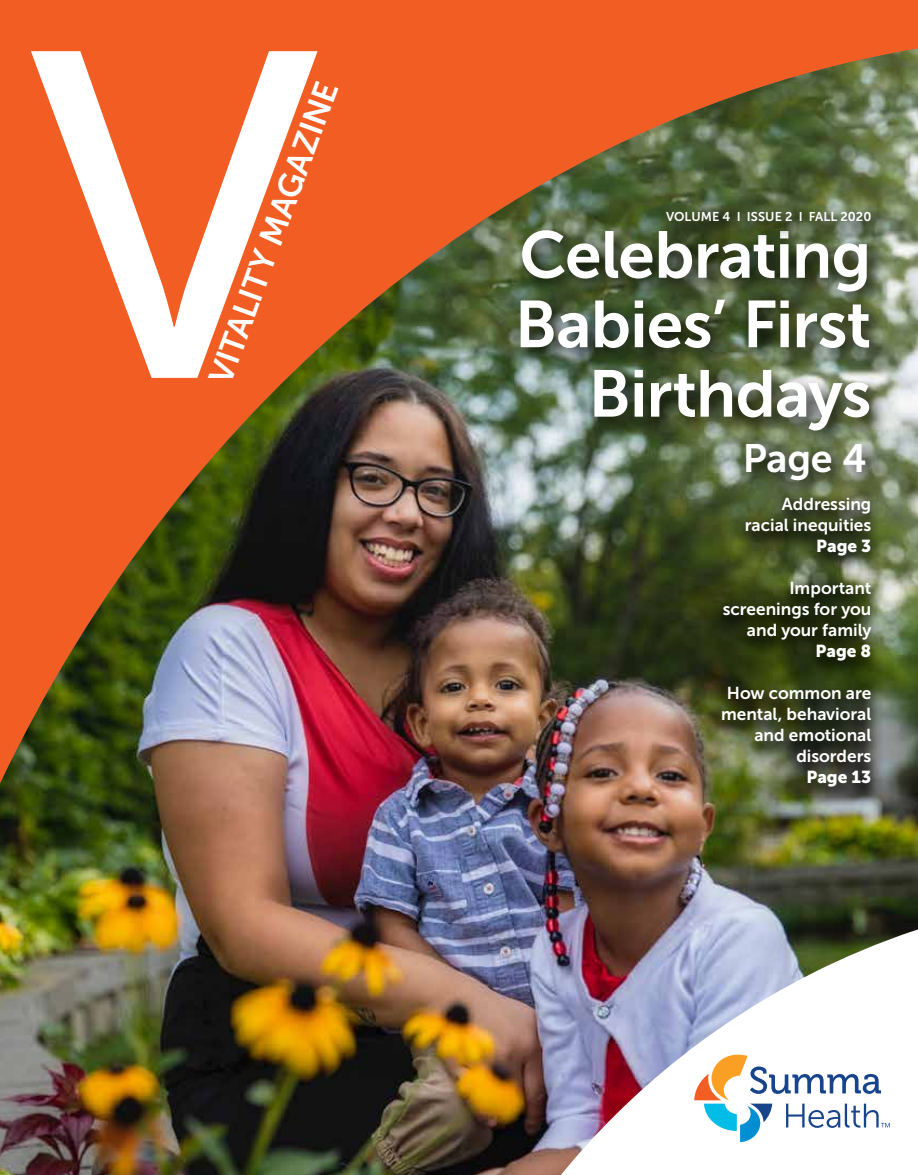
<style>
.page{position:relative;width:918px;height:1175px;background:#fff}
.page>*{position:absolute;margin:0;border:0;box-sizing:border-box;transform-origin:0 0}
.t1{font:462.45px "Museo Sans 500";color:#fff}
.t2{font:65.85px/69.4px "Museo Sans 700";letter-spacing:-.015em;color:#fff;text-align:right}
.t3{font:39.45px "Museo Sans 700";color:#fff}
.t4{font:33.3px "Museo Sans 700";color:#fff}
.t5{font:17.25px/21px "Museo Sans 700";color:#fff;text-align:right}
.t6{font:17.25px "Museo Sans 900";color:#fff}
.t7{font:12.75px "Museo Sans 700";letter-spacing:.005em;color:#fff}
</style>
<div class="page">
<div style="left:0;top:0;width:918px;height:1174px;background:#f15d22"></div>
<img style="left:0;top:48px;width:918px;height:1126px">
<img style="left:498px;top:920px;width:420px;height:254px">
<svg style="left:694px;top:1054px;width:196px;height:87px;background:#d4dce0"></svg>
<div style="left:513px;top:222px;width:377px;height:229px;background:#000;opacity:.75"></div>
<div style="left:659px;top:204px;width:232px;height:38px;background:#000;opacity:.75"></div>
<div style="left:708px;top:490px;width:177px;height:317px;background:#000;opacity:.75"></div>
<div style="left:739px;top:436px;width:147px;height:64px;background:#000;opacity:.75"></div>
<h1 class="t1" style="left:28px;top:-35px;width:294px">V</h1>
<h3 class="t4" style="left:202px;top:375px;width:320px;rotate:-70deg">VITALITY MAGAZINE</h3>
<p class="t7" style="left:666px;top:209px;width:207px">VOLUME 4 I ISSUE 2 I FALL 2020</p>
<h2 class="t2" style="left:515px;top:220px;width:358px">Celebrating<br>Babies’ First<br>Birthdays</h2>
<h3 class="t3" style="left:743px;top:436px;width:126px">Page 4</h3>
<p class="t5" style="left:745px;top:493px;width:128px">Addressing racial inequities</p>
<p class="t6" style="left:816px;top:536px;width:57px">Page 3</p>
<p class="t5" style="left:723px;top:577px;width:150px">Important screenings for you and your family</p>
<p class="t6" style="left:816px;top:641px;width:57px">Page 8</p>
<p class="t5" style="left:721px;top:682px;width:152px">How common are mental, behavioral and emotional disorders</p>
<p class="t6" style="left:807px;top:767px;width:66px">Page 13</p>
</div>
